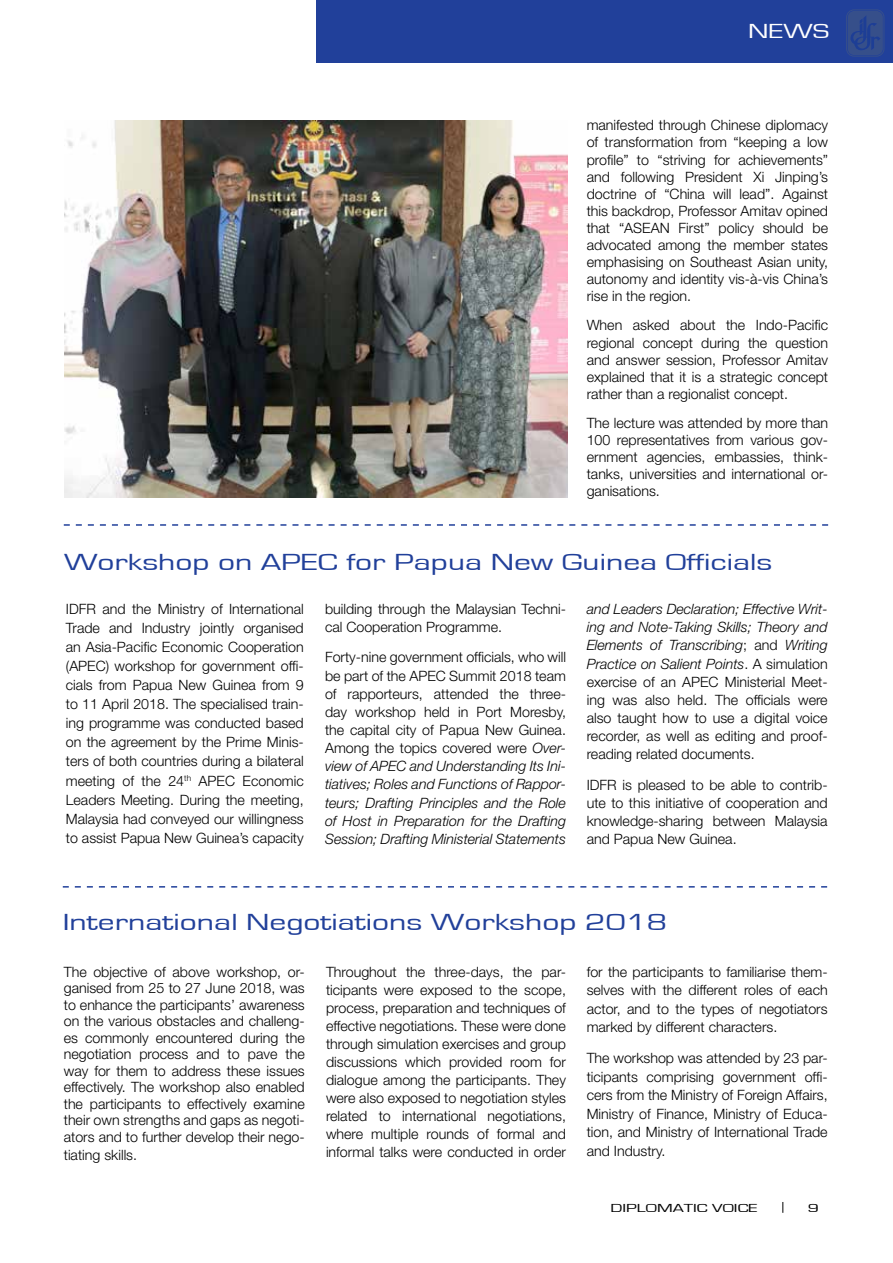
<style>
.page{position:relative;width:893px;height:1263px;background:#fff}
.page>*{position:absolute;margin:0;border:0;box-sizing:border-box;transform-origin:0 0}
.t1{font:24px "Eurostile";color:#21409a;scale:1.4 1}
.t2{font:21px "Eurostile";color:#fff;scale:1.4 1}
.t3{font:300 14.25px/18.1px "Helvetica Neue LT Std";color:#000;text-align:justify}
.t4{font:12px "Eurostile";color:#000;scale:1.52 1}
.s1{font-style:italic}
</style>
<div class="page">
<div style="left:315px;top:0;width:578px;height:63px;background:#21409a"></div>
<svg style="left:846px;top:9px;width:38px;height:48px"></svg>
<img style="left:64px;top:120px;width:503px;height:377px">
<svg style="left:64px;top:524px;width:764px;height:2px"></svg>
<svg style="left:63px;top:886px;width:764px;height:1px"></svg>
<h2 class="t2" style="left:748px;top:20px;width:59px">NEWS</h2>
<p class="t3" style="left:587px;top:116px;width:243px;line-height:17.1px">manifested through Chinese diplomacy of transformation from “keeping a low profile” to “striving for achievements” and following President Xi Jinping’s doctrine of “China will lead”. Against this backdrop, Professor Amitav opined that “ASEAN First” policy should be advocated among the member states emphasising on Southeast Asian unity, autonomy and identity vis-à-vis China’s rise in the region.</p>
<p class="t3" style="left:587px;top:316px;width:243px;line-height:17.1px">When asked about the Indo-Pacific regional concept during the question and answer session, Professor Amitav explained that it is a strategic concept rather than a regionalist concept.</p>
<p class="t3" style="left:587px;top:414px;width:243px;line-height:17.1px">The lecture was attended by more than 100 representatives from various gov&shy;ernment agencies, embassies, think&shy;tanks, universities and international or&shy;ganisations.</p>
<h1 class="t1" style="left:64px;top:549px;width:508px">Workshop on APEC for Papua New Guinea Officials</h1>
<p class="t3" style="left:66px;top:599px;width:239px;line-height:19px">IDFR and the Ministry of International Trade and Industry jointly organised an Asia-Pacific Economic Cooperation (APEC) workshop for government offi&shy;cials from Papua New Guinea from 9 to 11 April 2018. The specialised train&shy;ing programme was conducted based on the agreement by the Prime Minis&shy;ters of both countries during a bilateral meeting of the 24<sup>th</sup> APEC Economic Leaders Meeting. During the meeting, Malaysia had conveyed our willingness to assist Papua New Guinea’s capacity</p>
<p class="t3" style="left:325px;top:600px;width:242px">building through the Malaysian Techni&shy;cal Cooperation Programme.</p>
<p class="t3" style="left:325px;top:648px;width:242px">Forty-nine government officials, who will be part of the APEC Summit 2018 team of rapporteurs, attended the three&shy;day workshop held in Port Moresby, the capital city of Papua New Guinea.<br>Among the topics covered were <span class="s1">Over&shy;view of APEC and Understanding Its Ini&shy;tiatives; Roles and Functions of Rappor&shy;teurs; Drafting Principles and the Role of Host in Preparation for the Drafting Session; Drafting Ministerial Statements</span></p>
<p class="t3" style="left:587px;top:600px;width:242px"><span class="s1">and Leaders Declaration; Effective Writ&shy;ing and Note-Taking Skills; Theory and Elements of Transcribing</span>; and <span class="s1">Writing Practice on Salient Points</span>. A simulation exercise of an APEC Ministerial Meet&shy;ing was also held. The officials were also taught how to use a digital voice recorder, as well as editing and proof&shy;reading related documents.</p>
<p class="t3" style="left:587px;top:775px;width:242px">IDFR is pleased to be able to contrib&shy;ute to this initiative of cooperation and knowledge-sharing between Malaysia and Papua New Guinea.</p>
<h1 class="t1" style="left:63px;top:909px;width:433px">International Negotiations Workshop 2018</h1>
<p class="t3" style="left:64px;top:963px;width:242px;line-height:16.5px">The objective of above workshop, or&shy;ganised from 25 to 27 June 2018, was to enhance the participants’ awareness on the various obstacles and challeng&shy;es commonly encountered during the negotiation process and to pave the way for them to address these issues effectively. The workshop also enabled the participants to effectively examine their own strengths and gaps as negoti&shy;ators and to further develop their nego-</p>
<p class="t3" style="left:64px;top:1145px;width:75px">tiating skills.</p>
<p class="t3" style="left:326px;top:962px;width:241px">Throughout the three-days, the par&shy;ticipants were exposed to the scope, process, preparation and techniques of effective negotiations. These were done through simulation exercises and group discussions which provided room for dialogue among the participants. They were also exposed to negotiation styles related to international negotiations, where multiple rounds of formal and informal talks were conducted in order</p>
<p class="t3" style="left:587px;top:962px;width:242px;line-height:18.6px">for the participants to familiarise them&shy;selves with the different roles of each actor, and to the types of negotiators marked by different characters.</p>
<p class="t3" style="left:587px;top:1048px;width:242px;line-height:18.6px">The workshop was attended by 23 par&shy;ticipants comprising government offi&shy;cers from the Ministry of Foreign Affairs, Ministry of Finance, Ministry of Educa&shy;tion, and Ministry of International Trade and Industry.</p>
<p class="t4" style="left:611px;top:1201px;width:98px">DIPLOMATIC VOICE</p>
<p class="t4" style="left:808px;top:1201px;width:9px">9</p>
</div>
